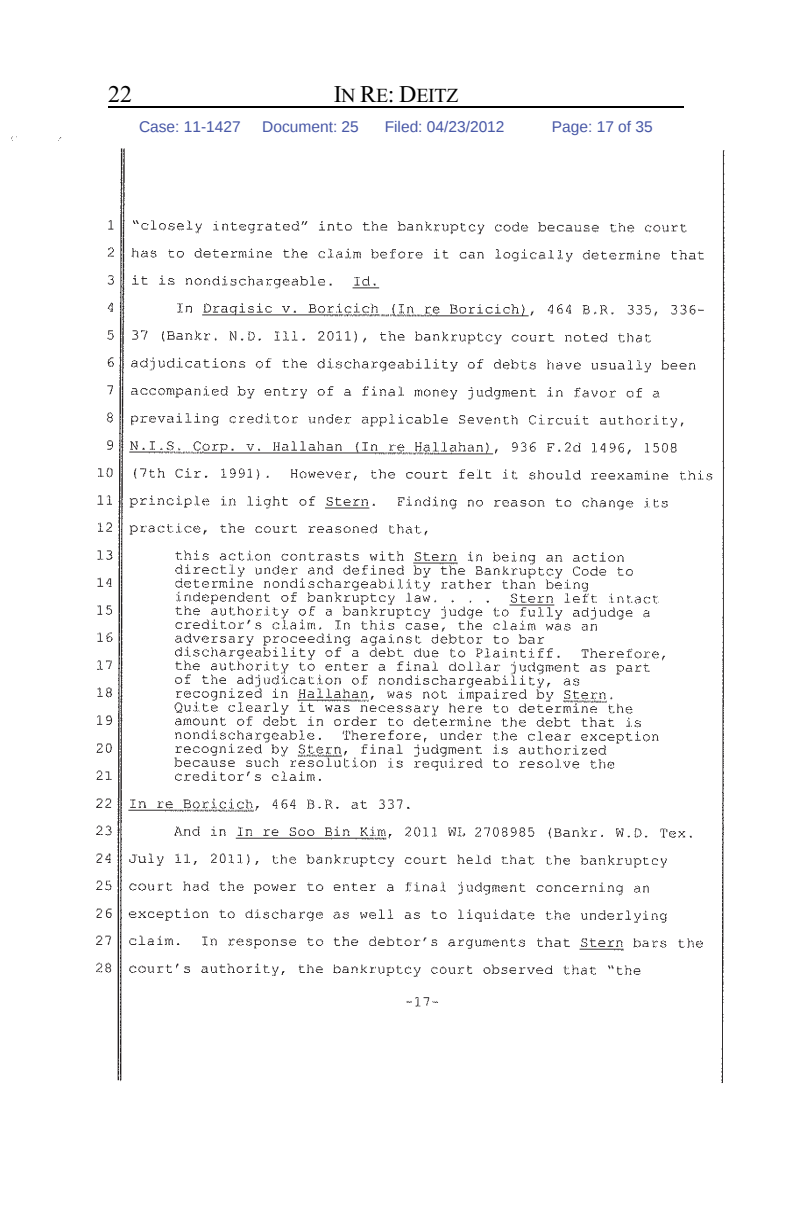
<style>
.page{position:relative;width:792px;height:1224px;background:#fff}
.page>*{position:absolute;margin:0;border:0;box-sizing:border-box;transform-origin:0 0}
.t1{font:24px "Times New Roman";color:#000}
.t2{font:20px "Times New Roman";color:#000}
.t3{font:15.6px "Liberation Sans";color:#4757a6}
.s1{font-size:24px}
</style>
<div class="page">
<img style="left:11px;top:106px;width:714px;height:977px">
<hr style="left:108px;top:107px;width:576px;height:1px;background:#000">
<h1 class="t1" style="left:108px;top:85px;width:25px">22</h1>
<p class="t2" style="left:334px;top:88px;width:126px"><span class="s1">I</span>N <span class="s1">R</span>E<span class="s1">: D</span>EITZ</p>
<p class="t3" style="left:139px;top:118px;width:103px">Case: 11-1427</p>
<p class="t3" style="left:262px;top:118px;width:98px">Document: 25</p>
<p class="t3" style="left:385px;top:118px;width:121px">Filed: 04/23/2012</p>
<p class="t3" style="left:552px;top:118px;width:102px">Page: 17 of 35</p>
</div>
